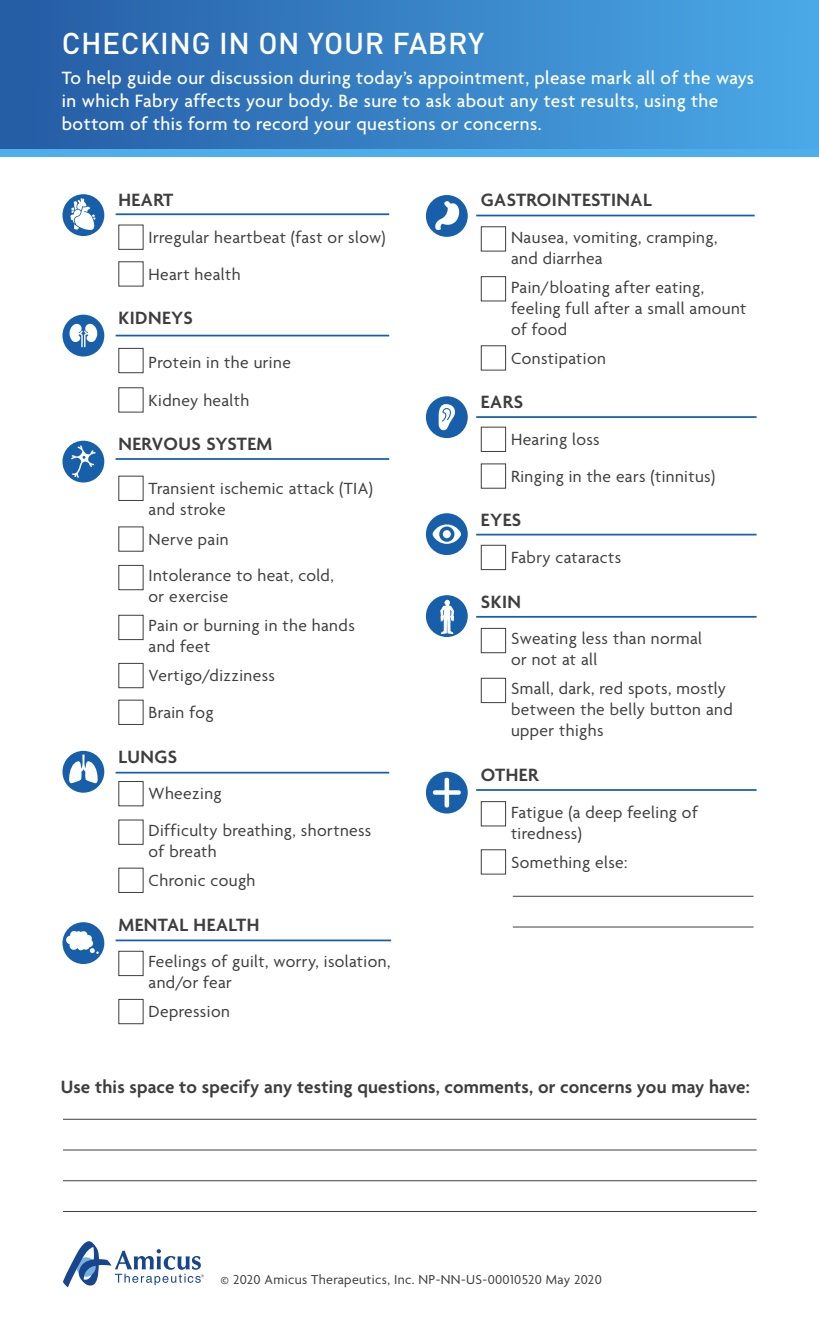
<style>
.page{position:relative;width:819px;height:1323px;background:#fff}
.page>*{position:absolute;margin:0;border:0;box-sizing:border-box;transform-origin:0 0}
.t1{font:500 29.75px "DIN Pro";letter-spacing:.02em;color:#fff}
.t2{font:500 19.25px/22.8px "Agenda";letter-spacing:.025em;color:#fff}
.t3{font:600 19.25px "Agenda";letter-spacing:.01em;color:#3e3e3f}
.t4{font:17.5px/21px "Agenda";letter-spacing:.025em;color:#3e3e3f}
.t5{font:14px "Agenda";letter-spacing:.025em;color:#3e3e3f}
</style>
<div class="page">
<div style="left:0;top:0;width:819px;height:150px;background:linear-gradient(to right,#255ba3,#4ba9e7)"></div>
<div style="left:118px;top:225px;width:26px;height:25px;border:1px solid #3e3e3f"></div>
<div style="left:118px;top:261px;width:26px;height:26px;border:1px solid #3e3e3f"></div>
<div style="left:118px;top:348px;width:26px;height:25px;border:1px solid #3e3e3f"></div>
<div style="left:118px;top:387px;width:26px;height:26px;border:1px solid #3e3e3f"></div>
<div style="left:118px;top:476px;width:26px;height:25px;border:1px solid #3e3e3f"></div>
<div style="left:118px;top:526px;width:26px;height:26px;border:1px solid #3e3e3f"></div>
<div style="left:118px;top:565px;width:26px;height:25px;border:1px solid #3e3e3f"></div>
<div style="left:118px;top:615px;width:26px;height:25px;border:1px solid #3e3e3f"></div>
<div style="left:118px;top:663px;width:26px;height:25px;border:1px solid #3e3e3f"></div>
<div style="left:118px;top:700px;width:26px;height:25px;border:1px solid #3e3e3f"></div>
<div style="left:118px;top:781px;width:26px;height:25px;border:1px solid #3e3e3f"></div>
<div style="left:118px;top:820px;width:26px;height:25px;border:1px solid #3e3e3f"></div>
<div style="left:118px;top:868px;width:26px;height:25px;border:1px solid #3e3e3f"></div>
<div style="left:118px;top:951px;width:26px;height:25px;border:1px solid #3e3e3f"></div>
<div style="left:118px;top:999px;width:26px;height:25px;border:1px solid #3e3e3f"></div>
<div style="left:481px;top:226px;width:25px;height:26px;border:1px solid #3e3e3f"></div>
<div style="left:481px;top:276px;width:25px;height:25px;border:1px solid #3e3e3f"></div>
<div style="left:481px;top:345px;width:25px;height:26px;border:1px solid #3e3e3f"></div>
<div style="left:481px;top:427px;width:25px;height:25px;border:1px solid #3e3e3f"></div>
<div style="left:481px;top:463px;width:25px;height:26px;border:1px solid #3e3e3f"></div>
<div style="left:481px;top:545px;width:25px;height:25px;border:1px solid #3e3e3f"></div>
<div style="left:481px;top:628px;width:25px;height:25px;border:1px solid #3e3e3f"></div>
<div style="left:481px;top:678px;width:25px;height:25px;border:1px solid #3e3e3f"></div>
<div style="left:481px;top:801px;width:25px;height:25px;border:1px solid #3e3e3f"></div>
<div style="left:481px;top:849px;width:25px;height:26px;border:1px solid #3e3e3f"></div>
<div style="left:0;top:150px;width:819px;height:7px;background:#4daeeb"></div>
<hr style="left:116px;top:213px;width:273px;height:2px;background:#175ea8">
<hr style="left:116px;top:335px;width:273px;height:1px;background:#175ea8">
<hr style="left:116px;top:458px;width:273px;height:2px;background:#175ea8">
<hr style="left:116px;top:772px;width:273px;height:2px;background:#175ea8">
<hr style="left:476px;top:215px;width:279px;height:1px;background:#175ea8">
<hr style="left:116px;top:940px;width:275px;height:1px;background:#175ea8">
<hr style="left:476px;top:416px;width:281px;height:2px;background:#175ea8">
<hr style="left:476px;top:534px;width:281px;height:2px;background:#175ea8">
<hr style="left:476px;top:789px;width:281px;height:2px;background:#175ea8">
<div style="left:426px;top:595px;width:42px;height:42px;background:#185fa9;border-radius:50%"></div>
<svg style="left:441px;top:595px;width:13px;height:39px"></svg>
<div style="left:62px;top:315px;width:42px;height:42px;background:#185fa9;border-radius:50%"></div>
<svg style="left:69px;top:324px;width:29px;height:23px"></svg>
<div style="left:62px;top:441px;width:42px;height:42px;background:#185fa9;border-radius:50%"></div>
<svg style="left:71px;top:445px;width:25px;height:33px"></svg>
<div style="left:62px;top:751px;width:42px;height:42px;background:#185fa9;border-radius:50%"></div>
<svg style="left:68px;top:755px;width:31px;height:29px"></svg>
<div style="left:62px;top:194px;width:42px;height:42px;background:#185fa9;border-radius:50%"></div>
<svg style="left:70px;top:198px;width:26px;height:32px"></svg>
<div style="left:426px;top:513px;width:42px;height:42px;background:#185fa9;border-radius:50%"></div>
<svg style="left:433px;top:524px;width:28px;height:20px"></svg>
<div style="left:443px;top:530px;width:8px;height:8px;background:#fff;border-radius:50%"></div>
<div style="left:426px;top:396px;width:42px;height:42px;background:#185fa9;border-radius:50%"></div>
<svg style="left:439px;top:404px;width:16px;height:26px"></svg>
<div style="left:62px;top:922px;width:42px;height:42px;background:#185fa9;border-radius:50%"></div>
<svg style="left:66px;top:931px;width:33px;height:23px"></svg>
<div style="left:426px;top:195px;width:42px;height:42px;background:#185fa9;border-radius:50%"></div>
<svg style="left:435px;top:201px;width:25px;height:29px"></svg>
<div style="left:426px;top:772px;width:42px;height:42px;background:#185fa9;border-radius:50%"></div>
<svg style="left:433px;top:778px;width:28px;height:30px"></svg>
<hr style="left:513px;top:896px;width:241px;height:1px;background:#3e3e3f">
<hr style="left:513px;top:927px;width:241px;height:1px;background:#3e3e3f">
<svg style="left:63px;top:1241px;width:141px;height:46px"></svg>
<hr style="left:476px;top:616px;width:281px;height:2px;background:#175ea8">
<hr style="left:63px;top:1119px;width:694px;height:1px;background:#3e3e3f">
<hr style="left:63px;top:1150px;width:694px;height:1px;background:#3e3e3f">
<hr style="left:63px;top:1180px;width:694px;height:1px;background:#3e3e3f">
<hr style="left:63px;top:1211px;width:694px;height:1px;background:#3e3e3f">
<p class="t1" style="left:62px;top:20px;width:424px">CHECKING IN ON YOUR FABRY</p>
<p class="t2" style="left:62px;top:68px;width:694px">To help guide our discussion during today’s appointment, please mark all of the ways in which Fabry affects your body. Be sure to ask about any test results, using the bottom of this form to record your questions or concerns.</p>
<p class="t3" style="left:118px;top:190px;width:57px">HEART</p>
<p class="t4" style="left:149px;top:228px;width:239px">Irregular heartbeat (fast or slow)</p>
<p class="t4" style="left:149px;top:265px;width:94px">Heart health</p>
<p class="t3" style="left:118px;top:308px;width:76px">KIDNEYS</p>
<p class="t4" style="left:149px;top:353px;width:144px">Protein in the urine</p>
<p class="t4" style="left:149px;top:391px;width:102px">Kidney health</p>
<p class="t3" style="left:118px;top:434px;width:156px">NERVOUS SYSTEM</p>
<p class="t4" style="left:149px;top:479px;width:226px">Transient ischemic attack (TIA) and stroke</p>
<p class="t4" style="left:149px;top:530px;width:82px">Nerve pain</p>
<p class="t4" style="left:149px;top:566px;width:187px">Intolerance to heat, cold, or exercise</p>
<p class="t4" style="left:149px;top:616px;width:208px">Pain or burning in the hands and feet</p>
<p class="t4" style="left:149px;top:666px;width:128px">Vertigo/dizziness</p>
<p class="t4" style="left:149px;top:703px;width:66px">Brain fog</p>
<p class="t3" style="left:118px;top:746px;width:61px">LUNGS</p>
<p class="t4" style="left:149px;top:784px;width:75px">Wheezing</p>
<p class="t4" style="left:149px;top:821px;width:224px">Difficulty breathing, shortness of breath</p>
<p class="t4" style="left:149px;top:871px;width:108px">Chronic cough</p>
<p class="t3" style="left:118px;top:914px;width:143px">MENTAL HEALTH</p>
<p class="t4" style="left:149px;top:952px;width:243px">Feelings of guilt, worry, isolation, and/or fear</p>
<p class="t4" style="left:149px;top:1002px;width:83px">Depression</p>
<p class="t3" style="left:481px;top:190px;width:172px">GASTROINTESTINAL</p>
<p class="t4" style="left:511px;top:228px;width:208px">Nausea, vomiting, cramping, and diarrhea</p>
<p class="t4" style="left:511px;top:278px;width:237px">Pain/bloating after eating, feeling full after a small amount of food</p>
<p class="t4" style="left:511px;top:349px;width:96px">Constipation</p>
<p class="t3" style="left:481px;top:392px;width:44px">EARS</p>
<p class="t4" style="left:511px;top:430px;width:90px">Hearing loss</p>
<p class="t4" style="left:511px;top:467px;width:206px">Ringing in the ears (tinnitus)</p>
<p class="t3" style="left:481px;top:510px;width:42px">EYES</p>
<p class="t4" style="left:511px;top:548px;width:112px">Fabry cataracts</p>
<p class="t3" style="left:481px;top:591px;width:42px">SKIN</p>
<p class="t4" style="left:511px;top:629px;width:193px">Sweating less than normal or not at all</p>
<p class="t4" style="left:511px;top:679px;width:223px">Small, dark, red spots, mostly between the belly button and upper thighs</p>
<p class="t3" style="left:481px;top:764px;width:59px">OTHER</p>
<p class="t4" style="left:511px;top:803px;width:188px">Fatigue (a deep feeling of tiredness)</p>
<p class="t4" style="left:511px;top:853px;width:118px">Something else:</p>
<p class="t3" style="left:61px;top:1077px;width:691px">Use this space to specify any testing questions, comments, or concerns you may have:</p>
<p class="t5" style="left:220px;top:1272px;width:383px">© 2020 Amicus Therapeutics, Inc. NP-NN-US-00010520 May 2020</p>
</div>
